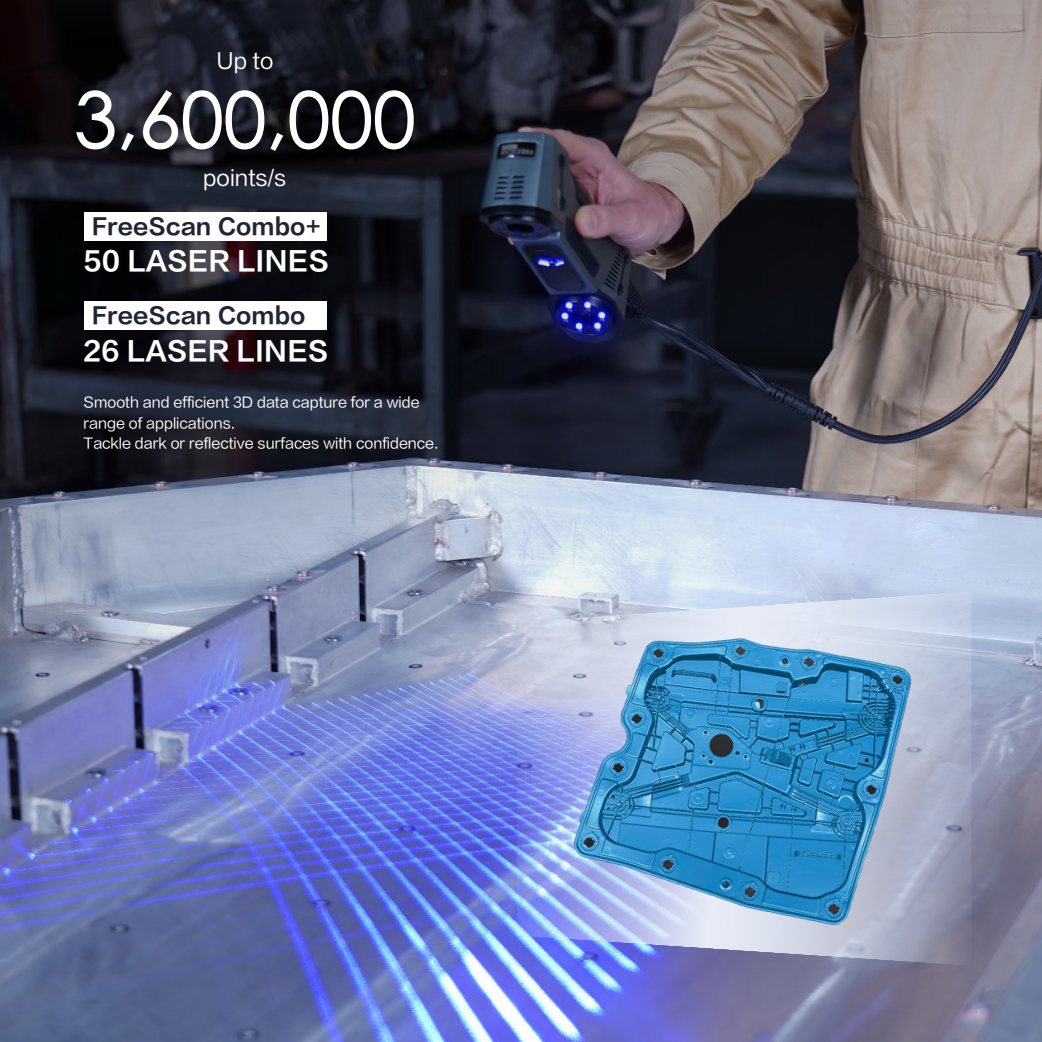
<style>
.page{position:relative;width:1042px;height:1042px;background:#fff}
.page>*{position:absolute;margin:0;border:0;box-sizing:border-box;transform-origin:0 0}
.t1{font:500 77px "ST Heiti SC";color:#fff}
.t2{font:26.25px "FZLTCHJW GB1 0";color:#fff}
.t3{font:22.05px "FZLTCHJW GB1 0";color:#202433}
.t4{font:21px "FZLTHJW GB1 0";color:#fff}
.t5{font:14px/20.3px "FZLTHJW GB1 0";color:#fff}
</style>
<div class="page">
<img style="left:0;top:0;width:1041px;height:1042px">
<img style="left:516px;top:591px;width:456px;height:375px">
<img style="left:572px;top:627px;width:343px;height:303px">
<div style="left:85px;top:212px;width:242px;height:29px;background:#fff"></div>
<div style="left:85px;top:301px;width:242px;height:29px;background:#fff"></div>
<h3 class="t4" style="left:216px;top:50px;width:59px">Up to</h3>
<h1 class="t1" style="left:74px;top:83px;width:343px">3,600,000</h1>
<h3 class="t4" style="left:203px;top:167px;width:85px">points/s</h3>
<h3 class="t3" style="left:92px;top:214px;width:231px">FreeScan Combo+</h3>
<h2 class="t2" style="left:84px;top:246px;width:247px">50 LASER LINES</h2>
<h3 class="t3" style="left:92px;top:302px;width:215px">FreeScan Combo</h3>
<h2 class="t2" style="left:84px;top:335px;width:246px">26 LASER LINES</h2>
<p class="t5" style="left:84px;top:393px;width:356px">Smooth and efficient 3D data capture for a wide range of applications.<br>Tackle dark or reflective surfaces with confidence.</p>
</div>
